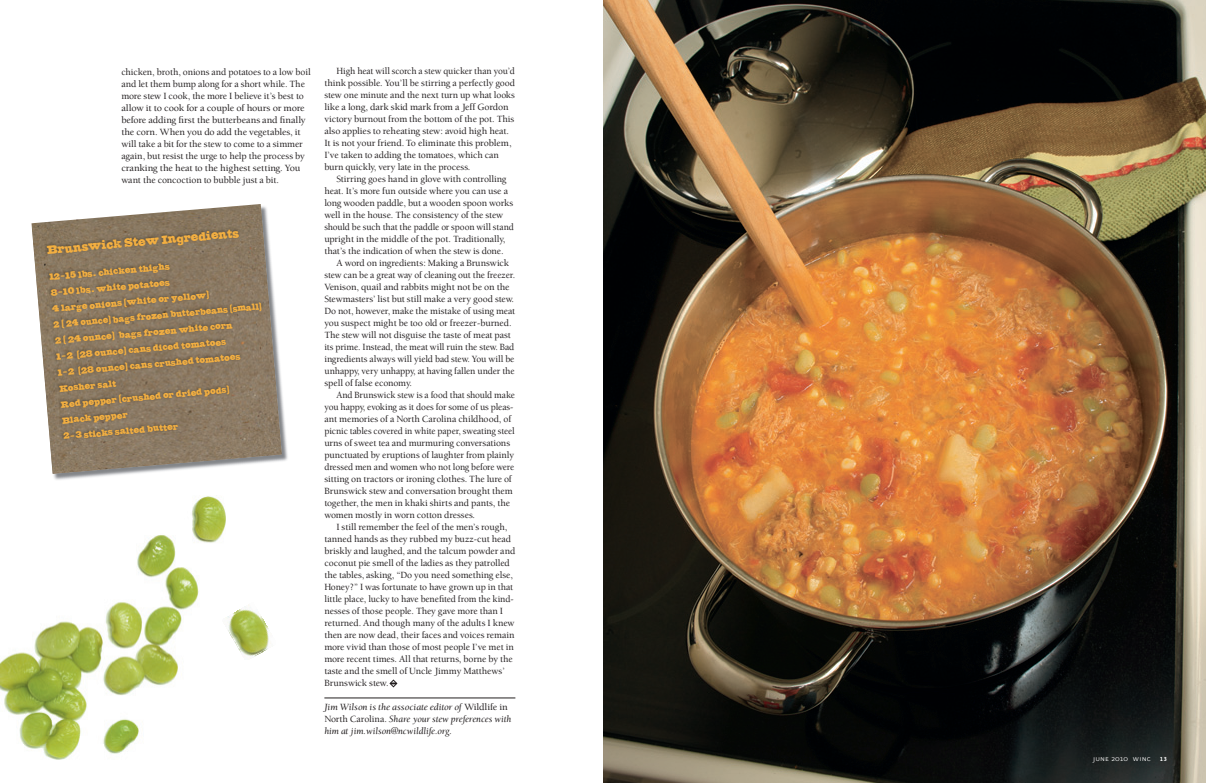
<style>
.page{position:relative;width:1206px;height:783px;background:#fff}
.page>*{position:absolute;margin:0;border:0;box-sizing:border-box;transform-origin:0 0}
.t1{font:16px "Farao Alternative";color:#f3af41}
.t2{font:12px/16px "Farao";color:#f3af41}
.t3{font:500 9.8px/12px "Berkeley";letter-spacing:-.01em;color:#231f20}
.t4{font:500 9.8px/12px "Berkeley";letter-spacing:-.01em;color:#231f20;scale:.96 1}
.t5{font:italic 9.8px/12px "Berkeley";letter-spacing:-.01em;color:#231f20;scale:1.04 1}
.t6{font:9.5px "Eureka Sans Light Caps";letter-spacing:.02em;color:#fff}
.s1{font-weight:500;font-style:normal}
.s2{font-family:"Eureka Sans";font-weight:300}
.s3{font-family:"Eureka Sans Bold Caps";font-size:7px}
</style>
<div class="page">
<img style="left:603px;top:0;width:603px;height:783px">
<img style="left:0;top:495px;width:225px;height:265px">
<svg style="left:206px;top:580px;width:19px;height:98px"></svg>
<img style="left:222px;top:602px;width:49px;height:58px">
<hr style="left:324px;top:698px;width:191px;height:1px;background:#231f20">
<img style="left:31px;top:206px;width:257px;height:274px">
<img style="left:32px;top:207px;width:250px;height:267px">
<svg style="left:390px;top:680px;width:7px;height:7px"></svg>
<p class="t3" style="left:121px;top:67px;width:191px">chicken, broth, onions and potatoes to a low boil and let them bump along for a short while. The more stew I cook, the more I believe it’s best to allow it to cook for a couple of hours or more before adding first the butterbeans and finally the corn. When you do add the vegetables, it will take a bit for the stew to come to a simmer again, but resist the urge to help the process by cranking the heat to the highest setting. You want the concoction to bubble just a bit.</p>
<p class="t4" style="left:324px;top:66px;width:200px;text-indent:12px">High heat will scorch a stew quicker than you’d think possible. You’ll be stirring a perfectly good stew one minute and the next turn up what looks like a long, dark skid mark from a Jeff Gordon victory burnout from the bottom of the pot. This also applies to reheating stew: avoid high heat.<br>It is not your friend. To eliminate this problem, I’ve taken to adding the tomatoes, which can burn quickly, very late in the process.</p>
<p class="t3" style="left:324px;top:174px;width:191px;text-indent:12px">Stirring goes hand in glove with controlling heat. It’s more fun outside where you can use a long wooden paddle, but a wooden spoon works well in the house. The consistency of the stew should be such that the paddle or spoon will stand upright in the middle of the pot. Tradi tion ally, that’s the indication of when the stew is done.</p>
<p class="t3" style="left:324px;top:258px;width:192px;text-indent:12px">A word on ingredients: Making a Brunswick stew can be a great way of cleaning out the freezer.<br>Venison, quail and rabbits might not be on the Stewmasters’ list but still make a very good stew.<br>Do not, however, make the mistake of using meat you suspect might be too old or freezer-burned.<br>The stew will not disguise the taste of meat past its prime. Instead, the meat will ruin the stew. Bad ingredients always will yield bad stew. You will be unhappy, very unhappy, at having fallen under the spell of false economy.</p>
<p class="t4" style="left:324px;top:390px;width:200px;text-indent:12px">And Brunswick stew is a food that should make you happy, evoking as it does for some of us pleas&shy;ant memories of a North Carolina child hood, of picnic tables covered in white paper, sweating steel urns of sweet tea and murmur ing conver sa tions punctuated by eruptions of laughter from plainly dressed men and women who not long before were sitting on tractors or ironing clothes. The lure of Brunswick stew and conversation brought them together, the men in khaki shirts and pants, the women mostly in worn cotton dresses.</p>
<p class="t3" style="left:324px;top:522px;width:192px;text-indent:12px">I still remember the feel of the men’s rough, tanned hands as they rubbed my buzz-cut head briskly and laughed, and the talcum powder and coconut pie smell of the ladies as they patrolled the tables, asking, “Do you need something else, Honey?” I was fortunate to have grown up in that little place, lucky to have benefited from the kind&shy;nesses of those people. They gave more than I returned. And though many of the adults I knew then are now dead, their faces and voices remain more vivid than those of most people I’ve met in more recent times. All that returns, borne by the taste and the smell of Uncle Jimmy Matthews’ Brunswick stew.</p>
<p class="t5" style="left:324px;top:702px;width:181px">Jim Wilson is the associate editor of <span class="s1">Wildlife in<br>North Carolina.</span> Share your stew pref er ences with him at jim.wilson@ncwildlife.org.</p>
<h1 class="t1" style="left:46px;top:239px;width:194px;rotate:-5deg">Brunswick Stew Ingredients</h1>
<p class="t2" style="left:49px;top:268px;width:211px;rotate:-5deg">12-15 lbs. chicken thighs<br>8-10 lbs. white potatoes<br>4 large onions (white or yellow)<br>2 ( 24 ounce) bags frozen butterbeans (small)<br>2 ( 24 ounce) bags frozen white corn<br>1-2 (28 ounce) cans diced tomatoes<br>1-2 (28 ounce) cans crushed tomatoes<br>Kosher salt<br>Red pepper (crushed or dried pods)<br>Black pepper<br>2-3 sticks salted butter</p>
<p class="t6" style="left:1093px;top:752px;width:75px">june <span class="s2">2010</span> winc <span class="s3">13</span></p>
</div>
